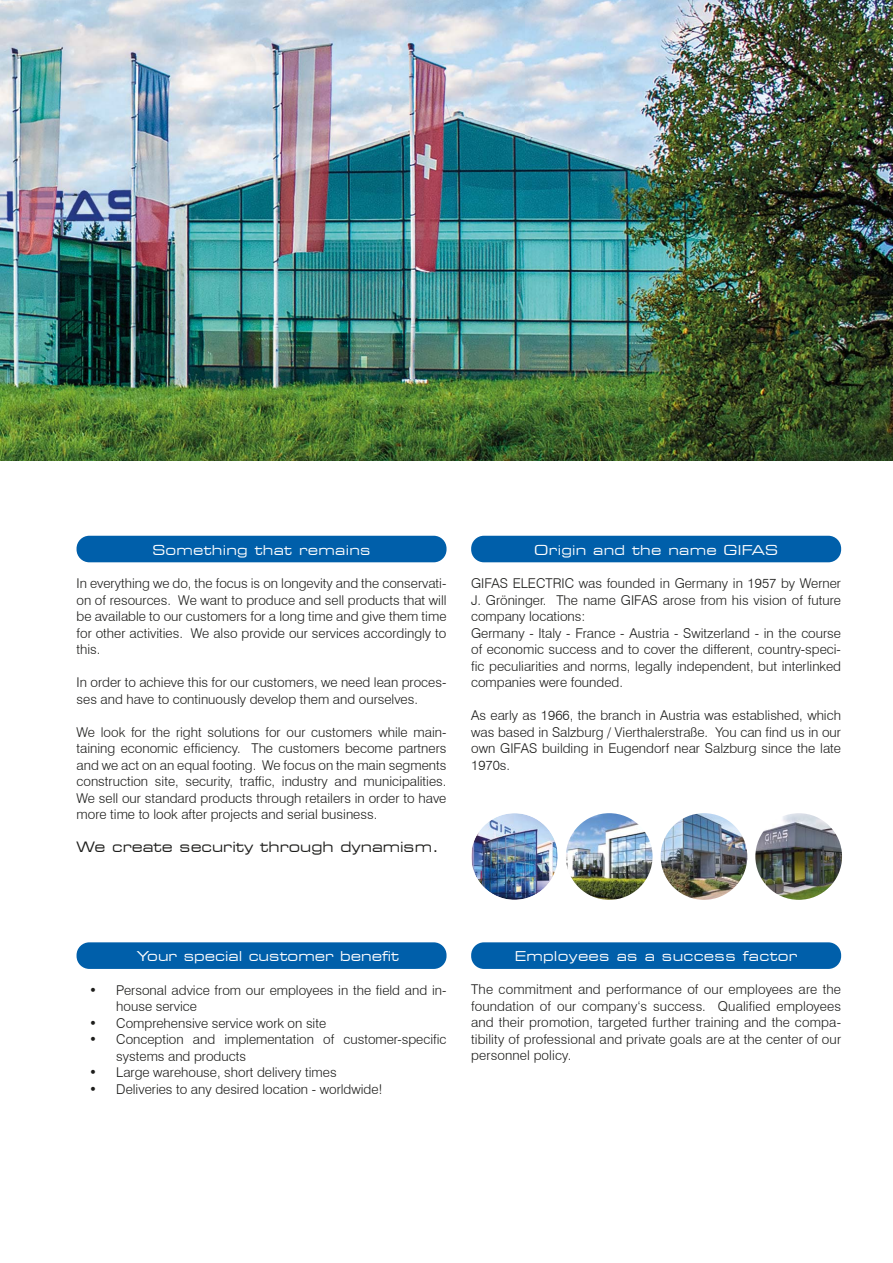
<style>
.page{position:relative;width:893px;height:1263px;background:#fff}
.page>*{position:absolute;margin:0;border:0;box-sizing:border-box;transform-origin:0 0}
.t1{font:expanded 14.25px "Square 721 BT";color:#1d1d1b}
.t2{font:300 13.5px/16.5px "Swiss 721 BT";color:#1d1d1b;text-align:justify}
.t3{font:expanded 13.5px "Square 721 BT";letter-spacing:.02em;color:#fff}
.t4{font:expanded 13.5px "Square 721 BT";color:#fff}
</style>
<div class="page">
<img style="left:0;top:0;width:893px;height:461px">
<img style="left:471px;top:813px;width:87px;height:87px;border-radius:50%">
<img style="left:661px;top:813px;width:86px;height:87px;border-radius:50%">
<img style="left:755px;top:813px;width:87px;height:87px;border-radius:50%">
<img style="left:566px;top:813px;width:86px;height:87px;border-radius:50%">
<div style="left:471px;top:942px;width:370px;height:27px;background:#005faa;border-radius:13px"></div>
<div style="left:77px;top:942px;width:369px;height:27px;background:#005faa;border-radius:13px"></div>
<div style="left:471px;top:536px;width:370px;height:26px;background:#005faa;border-radius:13px"></div>
<div style="left:77px;top:536px;width:369px;height:26px;background:#005faa;border-radius:13px"></div>
<p class="t3" style="left:152px;top:542px;width:220px">Something that remains</p>
<p class="t2" style="left:77px;top:575px;width:372px">In everything we do, the focus is on longevity and the conservati&shy;on of resources. We want to produce and sell products that will be available to our customers for a long time and give them time for other activities. We also provide our services accordingly to this.</p>
<p class="t2" style="left:77px;top:674px;width:371px">In order to achieve this for our customers, we need lean proces&shy;ses and have to continuously develop them and ourselves.</p>
<p class="t2" style="left:77px;top:723px;width:371px">We look for the right solutions for our customers while main&shy;taining economic efficiency. The customers become partners and we act on an equal footing. We focus on the main segments construction site, security, traffic, industry and municipalities.<br>We sell our standard products through retailers in order to have more time to look after projects and serial business.</p>
<p class="t1" style="left:77px;top:838px;width:364px">We create security through dynamism.</p>
<p class="t3" style="left:534px;top:542px;width:245px">Origin and the name GIFAS</p>
<p class="t2" style="left:471px;top:575px;width:371px;text-align:left">GIFAS ELECTRIC was founded in Germany in 1957 by Werner J. Gröninger. The name GIFAS arose from his vision of future company locations:<br>Germany - Italy - France - Austria - Switzerland - in the course of economic success and to cover the different, country-speci&shy;fic peculiarities and norms, legally independent, but interlinked companies were founded.</p>
<p class="t2" style="left:471px;top:707px;width:371px">As early as 1966, the branch in Austria was established, which was based in Salzburg / Vierthalerstraße. You can find us in our own GIFAS building in Eugendorf near Salzburg since the late 1970s.</p>
<p class="t4" style="left:137px;top:948px;width:264px">Your special customer benefit</p>
<p class="t2" style="left:116px;top:981px;width:332px;text-indent:-27px">• Personal advice from our employees in the field and in&shy;house service</p>
<p class="t2" style="left:89px;top:1014px;width:238px">• Comprehensive service work on site</p>
<p class="t2" style="left:116px;top:1031px;width:332px;text-indent:-27px">• Conception and implementation of customer-specific systems and products</p>
<p class="t2" style="left:89px;top:1064px;width:249px">• Large warehouse, short delivery times</p>
<p class="t2" style="left:89px;top:1080px;width:295px">• Deliveries to any desired location - worldwide!</p>
<p class="t3" style="left:515px;top:948px;width:284px">Employees as a success factor</p>
<p class="t2" style="left:471px;top:981px;width:371px">The commitment and performance of our employees are the foundation of our company‘s success. Qualified employees and their promotion, targeted further training and the compa&shy;tibility of professional and private goals are at the center of our personnel policy.</p>
</div>
